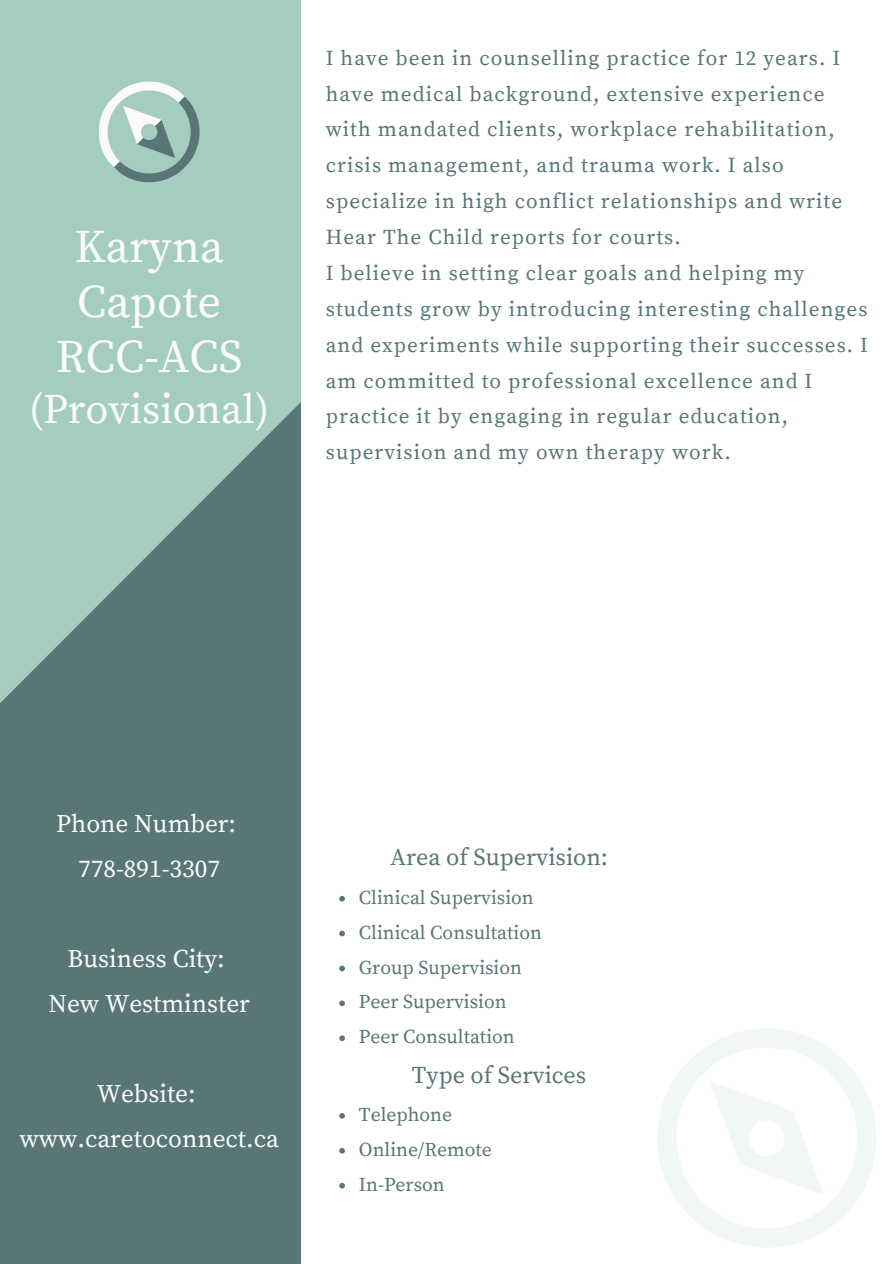
<style>
.page{position:relative;width:894px;height:1264px;background:#fff}
.page>*{position:absolute;margin:0;border:0;box-sizing:border-box;transform-origin:0 0}
.t1{font:46.35px/55.2px "Source Serif Pro";color:#fbfbfb;text-align:center}
.t2{font:41.85px "Source Serif Pro";color:#fbfbfb}
.t3{font:25.2px/45px "Source Serif Pro";color:#fbfbfb;text-align:center}
.t4{font:24px "Source Serif Pro";color:#587676}
.t5{font:21.15px/35.8px "Source Serif Pro";letter-spacing:.05em;color:#587676}
.t6{font:19.5px "Source Serif Pro";color:#587676}
</style>
<div class="page">
<svg style="left:0;top:0;width:301px;height:1263px;fill:#587676"></svg>
<svg style="left:79px;top:61px;width:141px;height:142px"></svg>
<svg style="left:657px;top:1029px;width:219px;height:218px"></svg>
<svg style="left:339px;top:895px;width:6px;height:6px"></svg>
<svg style="left:339px;top:930px;width:6px;height:6px"></svg>
<svg style="left:339px;top:965px;width:6px;height:6px"></svg>
<svg style="left:339px;top:1000px;width:6px;height:6px"></svg>
<svg style="left:339px;top:1035px;width:6px;height:6px"></svg>
<svg style="left:339px;top:1113px;width:6px;height:5px"></svg>
<svg style="left:339px;top:1148px;width:6px;height:5px"></svg>
<svg style="left:339px;top:1182px;width:6px;height:6px"></svg>
<p class="t1" style="left:56px;top:220px;width:188px">Karyna<br>Capote<br>RCC-ACS</p>
<p class="t2" style="left:29px;top:384px;width:241px">(Provisional)</p>
<p class="t5" style="left:326px;top:41px;width:518px">I have been in counselling practice for 12 years. I have medical background, extensive experience with mandated clients, workplace rehabilitation, crisis management, and trauma work. I also specialize in high conflict relationships and write Hear The Child reports for courts.</p>
<h1 class="t5" style="left:326px;top:256px;width:543px">I believe in setting clear goals and helping my students grow by introducing interesting challenges and experiments while supporting their successes. I am committed to professional excellence and I practice it by engaging in regular education, supervision and my own therapy work.</h1>
<h2 class="t3" style="left:56px;top:802px;width:181px">Phone Number:<br>778-891-3307</h2>
<h2 class="t3" style="left:48px;top:937px;width:203px">Business City:<br>New Westminster</h2>
<h2 class="t3" style="left:19px;top:1072px;width:261px">Website: www.caretoconnect.ca</h2>
<p class="t4" style="left:390px;top:843px;width:219px">Area of Supervision:</p>
<p class="t6" style="left:359px;top:885px;width:176px">Clinical Supervision</p>
<p class="t6" style="left:359px;top:920px;width:184px">Clinical Consultation</p>
<h2 class="t6" style="left:359px;top:955px;width:164px">Group Supervision</h2>
<p class="t6" style="left:359px;top:990px;width:149px">Peer Supervision</p>
<p class="t6" style="left:359px;top:1025px;width:157px">Peer Consultation</p>
<p class="t4" style="left:412px;top:1060px;width:176px">Type of Services</p>
<p class="t6" style="left:359px;top:1103px;width:95px">Telephone</p>
<p class="t6" style="left:359px;top:1137px;width:134px">Online/Remote</p>
<h2 class="t6" style="left:359px;top:1172px;width:87px">In-Person</h2>
</div>
